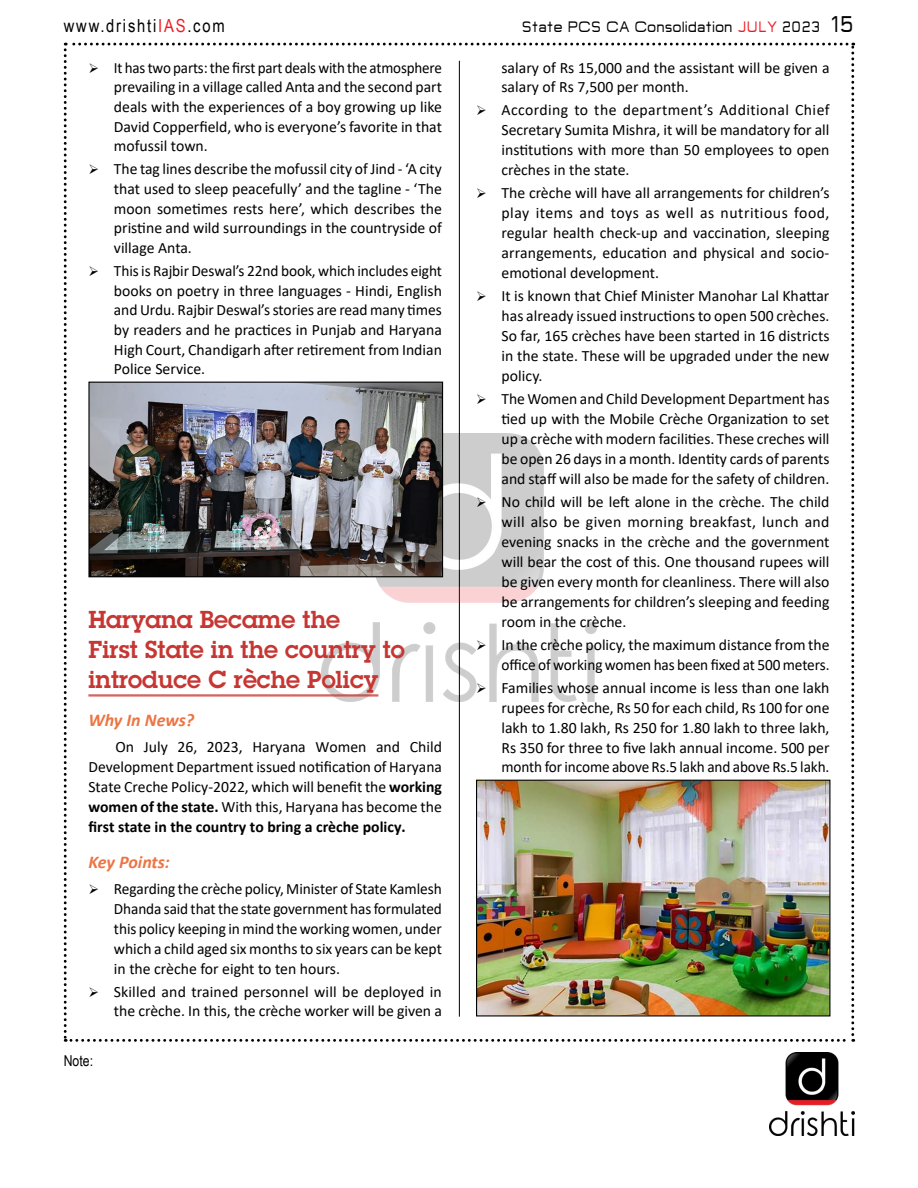
<style>
.page{position:relative;width:918px;height:1188px;background:#fff}
.page>*{position:absolute;margin:0;border:0;box-sizing:border-box;transform-origin:0 0}
.t1{font:600 24px/30.3px "Lubalin Graph Std";color:#c63632}
.t2{font:italic 700 18px "Calibri";color:#ec7543}
.t3{font:18px "Arial Narrow";letter-spacing:.1em;color:#000}
.t4{font:16.5px "Jepanten";color:#000;scale:.91 1}
.t5{font:15.75px/20px "Calibri";color:#000;text-align:justify}
.t6{font:15.75px/19.6px "Calibri";color:#000;text-align:justify;scale:.96 1}
.t7{font:15px "Arial Narrow";color:#000}
.s1{color:#ed1d24}
.s2{font-weight:700}
.s3{font-size:24.75px}
</style>
<div class="page">
<img style="left:770px;top:1053px;width:84px;height:82px">
<img style="left:64px;top:43px;width:790px;height:999px">
<p class="t3" style="left:64px;top:13px;width:163px">www.drishti<span class="s1">IAS</span>.com</p>
<p class="t6" style="left:114px;top:57px;width:343px">It has two parts: the first part deals with the atmosphere prevailing in a village called Anta and the second part deals with the experiences of a boy growing up like David Copperfield, who is everyone’s favorite in that mofussil town.</p>
<p class="t5" style="left:114px;top:159px;width:330px">The tag lines describe the mofussil city of Jind - ‘A city that used to sleep peacefully’ and the tagline - ‘The moon sometimes rests here’, which describes the pristine and wild surroundings in the countryside of village Anta.</p>
<p class="t5" style="left:114px;top:261px;width:330px">This is Rajbir Deswal’s 22nd book, which includes eight books on poetry in three languages - Hindi, English and Urdu. Rajbir Deswal’s stories are read many times by readers and he practices in Punjab and Haryana High Court, Chandigarh after retirement from Indian Police Service.</p>
<h1 class="t1" style="left:88px;top:604px;width:318px">Haryana Became the<br>First State in the country to introduce C rèche Policy</h1>
<p class="t2" style="left:88px;top:707px;width:107px">Why In News?</p>
<p class="t5" style="left:88px;top:737px;width:355px;text-indent:27px">On July 26, 2023, Haryana Women and Child Development Department issued notification of Haryana State Creche Policy-2022, which will benefit the <span class="s2">working women of the state.</span> With this, Haryana has become the <span class="s2">first state in the country to bring a crèche policy.</span></p>
<p class="t2" style="left:88px;top:849px;width:83px">Key Points:</p>
<p class="t5" style="left:114px;top:879px;width:330px">Regarding the crèche policy, Minister of State Kamlesh Dhanda said that the state government has formulated this policy keeping in mind the working women, under which a child aged six months to six years can be kept in the crèche for eight to ten hours.</p>
<p class="t5" style="left:114px;top:981px;width:330px">Skilled and trained personnel will be deployed in the crèche. In this, the crèche worker will be given a</p>
<p class="t7" style="left:64px;top:1050px;width:31px">Note:</p>
<p class="t4" style="left:521px;top:20px;width:367px">State PCS CA Consolidation <span class="s1">JULY</span> 2023 <span class="s3">15</span></p>
<p class="t5" style="left:502px;top:57px;width:330px">salary of Rs 15,000 and the assistant will be given a salary of Rs 7,500 per month.</p>
<p class="t5" style="left:502px;top:100px;width:330px">According to the department’s Additional Chief Secretary Sumita Mishra, it will be mandatory for all institutions with more than 50 employees to open crèches in the state.</p>
<p class="t5" style="left:502px;top:183px;width:330px">The crèche will have all arrangements for children’s play items and toys as well as nutritious food, regular health check-up and vaccination, sleeping arrangements, education and physical and socio&shy;emotional development.</p>
<p class="t5" style="left:502px;top:286px;width:330px">It is known that Chief Minister Manohar Lal Khattar has already issued instructions to open 500 crèches.<br>So far, 165 crèches have been started in 16 districts in the state. These will be upgraded under the new policy.</p>
<p class="t5" style="left:502px;top:389px;width:330px">The Women and Child Development Department has tied up with the Mobile Crèche Organization to set up a crèche with modern facilities. These creches will be open 26 days in a month. Identity cards of parents and staff will also be made for the safety of children.</p>
<p class="t5" style="left:502px;top:491px;width:330px">No child will be left alone in the crèche. The child will also be given morning breakfast, lunch and evening snacks in the crèche and the government will bear the cost of this. One thousand rupees will be given every month for cleanliness. There will also be arrangements for children’s sleeping and feeding room in the crèche.</p>
<p class="t5" style="left:502px;top:634px;width:330px">In the crèche policy, the maximum distance from the office of working women has been fixed at 500 meters.</p>
<p class="t5" style="left:502px;top:677px;width:330px">Families whose annual income is less than one lakh rupees for crèche, Rs 50 for each child, Rs 100 for one lakh to 1.80 lakh, Rs 250 for 1.80 lakh to three lakh, Rs 350 for three to five lakh annual income. 500 per month for income above Rs.5 lakh and above Rs.5 lakh.</p>
</div>
